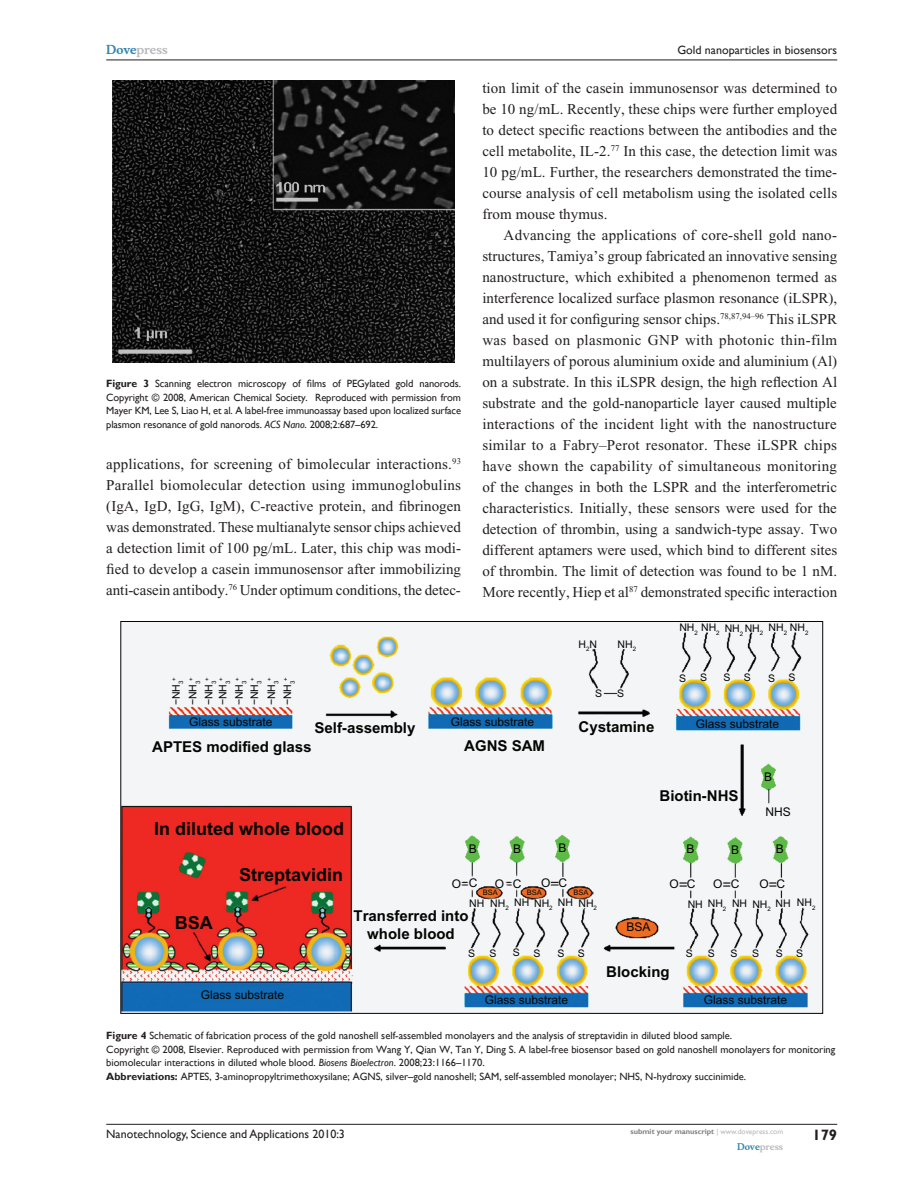
<style>
.page{position:relative;width:918px;height:1188px;background:#fff}
.page>*{position:absolute;margin:0;border:0;box-sizing:border-box;transform-origin:0 0}
.t1{font:700 18px "Arial";color:#040503}
.t2{font:15px/21px "Times New Roman";color:#231f20;text-align:justify}
.t3{font:700 15px/18px "Arial";color:#040503;text-align:center}
.t4{font:700 15px "Gill Sans";color:#231f20}
.t5{font:12px "Arial";color:#040503}
.t6{font:12px "Gill Sans";color:#231f20}
.t7{font:700 12px "Musee";color:#b8b9bc}
.t8{font:10.5px/13.5px "Gill Sans";color:#231f20}
.t9{font:10.5px "Arial";color:#040503}
.t10{font:700 9px "Musee";color:#b8b9bc}
.t11{font:700 7.5px "Gill Sans";color:#808285}
.t12{font:7.5px "Arial";color:#040503}
.t13{font:6.15px "Arial";color:#040503}
.s1{color:#3485ae}
.s2{font-weight:700}
.s3{font-style:italic}
.s4{font-weight:400;color:#b8b9bc}
</style>
<div class="page">
<hr style="left:106px;top:1124px;width:731px;height:1px;background:#231f20">
<hr style="left:106px;top:60px;width:731px;height:1px;background:#231f20">
<img style="left:122px;top:623px;width:699px;height:389px">
<img style="left:113px;top:81px;width:342px;height:281px">
<p class="t7" style="left:106px;top:43px;width:63px"><span class="s1">Dove</span>press</p>
<p class="t8" style="left:106px;top:377px;width:356px;text-align:justify"><span class="s2">Figure 3</span> Scanning electron microscopy of films of PEGylated gold nanorods.<br>Copyright © 2008, American Chemical Society. Reproduced with permission from Mayer KM, Lee S, Liao H, et al. A label-free immunoassay based upon localized surface plasmon resonance of gold nanorods. <span class="s3">ACS Nano</span>. 2008;2:687–692.</p>
<p class="t2" style="left:106px;top:453px;width:356px">applications, for screening of bimolecular interactions.<sup>93<br></sup>Parallel biomolecular detection using immunoglobulins (IgA, IgD, IgG, IgM), C-reactive protein, and fibrinogen was demonstrated. These multianalyte sensor chips achieved a detection limit of 100 pg/mL. Later, this chip was modi&shy;fied to develop a casein immunosensor after immobilizing anti-casein antibody.<sup>76</sup> Under optimum conditions, the detec-</p>
<p class="t13" style="left:171px;top:681px;width:5px;rotate:-90deg">+</p>
<p class="t13" style="left:187px;top:681px;width:5px;rotate:-90deg">+</p>
<p class="t13" style="left:203px;top:681px;width:5px;rotate:-90deg">+</p>
<p class="t13" style="left:217px;top:681px;width:5px;rotate:-90deg">+</p>
<p class="t13" style="left:234px;top:681px;width:5px;rotate:-90deg">+</p>
<p class="t13" style="left:249px;top:681px;width:5px;rotate:-90deg">+</p>
<p class="t13" style="left:266px;top:681px;width:5px;rotate:-90deg">+</p>
<p class="t13" style="left:282px;top:681px;width:5px;rotate:-90deg">+</p>
<p class="t9" style="left:170px;top:705px;width:26px;rotate:-90deg">−NH<sub>3</sub></p>
<p class="t9" style="left:187px;top:705px;width:26px;rotate:-90deg">−NH<sub>3</sub></p>
<p class="t9" style="left:203px;top:705px;width:26px;rotate:-90deg">−NH<sub>3</sub></p>
<p class="t9" style="left:217px;top:705px;width:26px;rotate:-90deg">−NH<sub>3</sub></p>
<p class="t9" style="left:233px;top:705px;width:26px;rotate:-90deg">−NH<sub>3</sub></p>
<p class="t9" style="left:248px;top:705px;width:26px;rotate:-90deg">−NH<sub>3</sub></p>
<p class="t9" style="left:265px;top:705px;width:26px;rotate:-90deg">−NH<sub>3</sub></p>
<p class="t9" style="left:282px;top:705px;width:26px;rotate:-90deg">−NH<sub>3</sub></p>
<p class="t6" style="left:677px;top:43px;width:161px">Gold nanoparticles in biosensors</p>
<p class="t2" style="left:482px;top:77px;width:356px">tion limit of the casein immunosensor was determined to be 10 ng/mL. Recently, these chips were further employed to detect specific reactions between the antibodies and the cell metabolite, IL-2.<sup>77</sup> In this case, the detection limit was 10 pg/mL. Further, the researchers demonstrated the time&shy;course analysis of cell metabolism using the isolated cells from mouse thymus.</p>
<p class="t2" style="left:482px;top:224px;width:356px;text-indent:21px">Advancing the applications of core-shell gold nano&shy;structures, Tamiya’s group fabricated an innovative sensing nanostructure, which exhibited a phenomenon termed as interference localized surface plasmon resonance (iLSPR), and used it for configuring sensor chips.<sup>78,87,94–96</sup> This iLSPR was based on plasmonic GNP with photonic thin-film multilayers of porous aluminium oxide and aluminium (Al) on a substrate. In this iLSPR design, the high reflection Al substrate and the gold-nanoparticle layer caused multiple interactions of the incident light with the nanostructure similar to a Fabry–Perot resonator. These iLSPR chips have shown the capability of simultaneous monitoring of the changes in both the LSPR and the interferometric characteristics. Initially, these sensors were used for the detection of thrombin, using a sandwich-type assay. Two different aptamers were used, which bind to different sites of thrombin. The limit of detection was found to be 1 nM.<br>More recently, Hiep et al<sup>87</sup> demonstrated specific interaction</p>
<p class="t9" style="left:578px;top:638px;width:20px">H<sub>2</sub>N</p>
<p class="t9" style="left:618px;top:638px;width:20px">NH<sub>2</sub></p>
<p class="t9" style="left:595px;top:688px;width:9px">S</p>
<p class="t9" style="left:617px;top:687px;width:9px">S</p>
<p class="t9" style="left:679px;top:622px;width:131px">NH<sub>2</sub> NH<sub>2</sub> NH<sub>2</sub> NH<sub>2</sub> NH<sub>2</sub> NH<sub>2</sub></p>
<p class="t9" style="left:679px;top:672px;width:9px">S</p>
<p class="t9" style="left:700px;top:672px;width:9px">S</p>
<p class="t9" style="left:724px;top:671px;width:9px">S</p>
<p class="t9" style="left:744px;top:671px;width:9px">S</p>
<p class="t9" style="left:768px;top:672px;width:9px">S</p>
<p class="t9" style="left:789px;top:671px;width:9px">S</p>
<p class="t5" style="left:189px;top:715px;width:85px">Glass substrate</p>
<p class="t5" style="left:451px;top:715px;width:85px">Glass substrate</p>
<p class="t5" style="left:696px;top:717px;width:85px">Glass substrate</p>
<p class="t3" style="left:315px;top:719px;width:102px">Self-assembly</p>
<p class="t3" style="left:579px;top:718px;width:77px">Cystamine</p>
<p class="t3" style="left:152px;top:738px;width:161px">APTES modified glass</p>
<p class="t1" style="left:154px;top:818px;width:192px">In diluted whole blood</p>
<p class="t1" style="left:239px;top:864px;width:106px">Streptavidin</p>
<p class="t1" style="left:175px;top:912px;width:39px">BSA</p>
<p class="t5" style="left:201px;top:988px;width:85px">Glass substrate</p>
<p class="t3" style="left:464px;top:737px;width:82px">AGNS SAM</p>
<p class="t3" style="left:660px;top:787px;width:81px">Biotin-NHS</p>
<p class="t5" style="left:764px;top:770px;width:10px">B</p>
<p class="t5" style="left:766px;top:805px;width:27px">NHS</p>
<p class="t5" style="left:559px;top:841px;width:10px">B</p>
<p class="t5" style="left:687px;top:842px;width:10px">B</p>
<p class="t5" style="left:731px;top:843px;width:10px">B</p>
<p class="t5" style="left:776px;top:842px;width:10px">B</p>
<p class="t5" style="left:469px;top:842px;width:10px">B</p>
<p class="t5" style="left:513px;top:842px;width:10px">B</p>
<p class="t12" style="left:483px;top:888px;width:17px">BSA</p>
<p class="t5" style="left:452px;top:877px;width:27px">O C</p>
<p class="t5" style="left:495px;top:877px;width:28px">O C</p>
<p class="t5" style="left:541px;top:876px;width:28px">O C</p>
<p class="t5" style="left:669px;top:877px;width:11px">O</p>
<p class="t5" style="left:776px;top:877px;width:10px">C</p>
<p class="t5" style="left:687px;top:877px;width:10px">C</p>
<p class="t5" style="left:713px;top:877px;width:28px">O C</p>
<p class="t5" style="left:759px;top:877px;width:11px">O</p>
<p class="t12" style="left:527px;top:889px;width:17px">BSA</p>
<p class="t12" style="left:573px;top:888px;width:17px">BSA</p>
<p class="t9" style="left:469px;top:897px;width:17px">NH</p>
<p class="t9" style="left:514px;top:897px;width:17px">NH</p>
<p class="t9" style="left:558px;top:896px;width:17px">NH</p>
<p class="t9" style="left:688px;top:898px;width:17px">NH</p>
<p class="t9" style="left:732px;top:898px;width:17px">NH</p>
<p class="t9" style="left:490px;top:897px;width:20px">NH<sub>2</sub></p>
<p class="t9" style="left:534px;top:897px;width:20px">NH<sub>2</sub></p>
<p class="t9" style="left:579px;top:897px;width:20px">NH<sub>2</sub></p>
<p class="t9" style="left:708px;top:898px;width:20px">NH<sub>2</sub></p>
<p class="t9" style="left:752px;top:898px;width:40px">NH<sub>2</sub> NH</p>
<p class="t9" style="left:797px;top:897px;width:20px">NH<sub>2</sub></p>
<p class="t3" style="left:354px;top:907px;width:117px">Transferred into whole blood</p>
<p class="t5" style="left:626px;top:920px;width:26px">BSA</p>
<p class="t9" style="left:468px;top:947px;width:9px">S</p>
<p class="t9" style="left:489px;top:947px;width:9px">S</p>
<p class="t9" style="left:513px;top:947px;width:9px">S</p>
<p class="t9" style="left:533px;top:947px;width:9px">S</p>
<p class="t9" style="left:686px;top:948px;width:9px">S</p>
<p class="t9" style="left:708px;top:947px;width:9px">S</p>
<p class="t9" style="left:731px;top:947px;width:9px">S</p>
<p class="t9" style="left:752px;top:948px;width:9px">S</p>
<p class="t9" style="left:776px;top:947px;width:9px">S</p>
<p class="t9" style="left:796px;top:947px;width:9px">S</p>
<p class="t9" style="left:557px;top:947px;width:9px">S</p>
<p class="t9" style="left:578px;top:947px;width:9px">S</p>
<p class="t3" style="left:606px;top:963px;width:65px">Blocking</p>
<p class="t5" style="left:485px;top:993px;width:85px">Glass substrate</p>
<p class="t5" style="left:704px;top:993px;width:85px">Glass substrate</p>
<p class="t8" style="left:106px;top:1029px;width:731px"><span class="s2">Figure 4</span> Schematic of fabrication process of the gold nanoshell self-assembled monolayers and the analysis of streptavidin in diluted blood sample.<br>Copyright © 2008, Elsevier. Reproduced with permission from Wang Y, Qian W, Tan Y, Ding S. A label-free biosensor based on gold nanoshell monolayers for monitoring biomolecular interactions in diluted whole blood. <span class="s3">Biosens Bioelectron</span>. 2008;23:1166–1170.<br><span class="s2">Abbreviations:</span> APTES, 3-aminopropyltrimethoxysilane; AGNS, silver–gold nanoshell; SAM, self-assembled monolayer; NHS, N-hydroxy succinimide.</p>
<p class="t6" style="left:106px;top:1127px;width:240px">Nanotechnology, Science and Applications 2010:3</p>
<p class="t11" style="left:631px;top:1127px;width:154px">submit your manuscript <span class="s4">| www.dovepress.com</span></p>
<p class="t10" style="left:737px;top:1141px;width:48px"><span class="s1">Dove</span>press</p>
<p class="t4" style="left:812px;top:1126px;width:26px">179</p>
</div>
